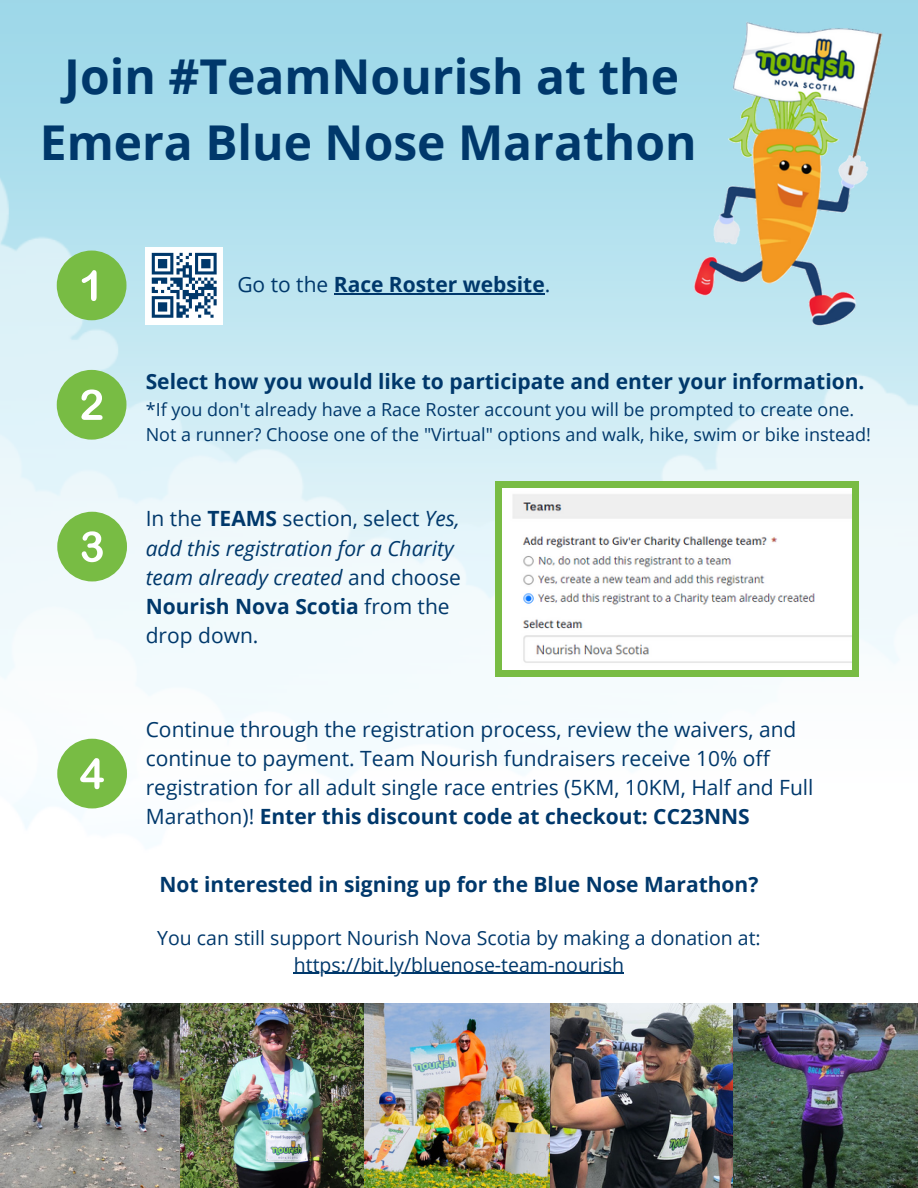
<style>
.page{position:relative;width:918px;height:1188px;background:#fff}
.page>*{position:absolute;margin:0;border:0;box-sizing:border-box;transform-origin:0 0}
.t1{font:700 48px/66.3px "Open Sans";color:#00386b;text-align:center}
.t2{font:21px/29.2px "Open Sans";color:#00386b}
.t3{font:700 21px "Open Sans";color:#00386b}
.t4{font:italic 21px/29.2px "Open Sans";color:#00386b}
.t5{font:19.5px/27px "Open Sans";color:#00386b;text-align:center}
.t6{font:18px/24.8px "Open Sans";color:#00386b}
.s1{font-weight:400}
.s2{font-style:normal}
.s3{font-weight:700;font-style:normal}
.s4{font-weight:700}
</style>
<div class="page">
<img style="left:0;top:0;width:918px;height:1004px">
<img style="left:0;top:1004px;width:181px;height:184px">
<img style="left:181px;top:1004px;width:737px;height:184px">
<img style="left:686px;top:0;width:207px;height:334px">
<div style="left:57px;top:251px;width:70px;height:69px;background:#78bc44;border-radius:50%"></div>
<svg style="left:82px;top:270px;width:15px;height:31px"></svg>
<div style="left:146px;top:247px;width:77px;height:77px;background:#fff"></div>
<svg style="left:152px;top:253px;width:65px;height:65px"></svg>
<div style="left:57px;top:370px;width:70px;height:70px;background:#78bc44;border-radius:50%"></div>
<svg style="left:81px;top:389px;width:22px;height:31px"></svg>
<div style="left:57px;top:512px;width:70px;height:69px;background:#78bc44;border-radius:50%"></div>
<svg style="left:82px;top:531px;width:21px;height:31px"></svg>
<div style="left:57px;top:739px;width:70px;height:69px;background:#78bc44;border-radius:50%"></div>
<svg style="left:80px;top:758px;width:24px;height:31px"></svg>
<div style="left:495px;top:481px;width:364px;height:196px;background:#78bc44"></div>
<img style="left:503px;top:488px;width:348px;height:181px">
<hr style="left:294px;top:973px;width:330px;height:1px;background:#00386b">
<hr style="left:334px;top:293px;width:211px;height:1px;background:#00386b">
<h1 class="t1" style="left:40px;top:42px;width:658px">Join #TeamNourish at the<br>Emera Blue Nose Marathon</h1>
<p class="t3" style="left:237px;top:270px;width:314px"><span class="s1">Go to the</span> Race Roster website<span class="s1">.</span></p>
<p class="t3" style="left:146px;top:367px;width:720px">Select how you would like to participate and enter your information.</p>
<p class="t6" style="left:146px;top:397px;width:727px">*If you don't already have a Race Roster account you will be prompted to create one.<br>Not a runner? Choose one of the "Virtual" options and walk, hike, swim or bike instead!</p>
<p class="t4" style="left:146px;top:504px;width:317px"><span class="s2">In the</span> <span class="s3">TEAMS</span> <span class="s2">section, select</span> Yes, add this registration for a Charity team already created <span class="s2">and choose<br></span><span class="s3">Nourish Nova Scotia</span> <span class="s2">from the drop down.</span></p>
<p class="t2" style="left:146px;top:714px;width:669px">Continue through the registration process, review the waivers, and continue to payment. Team Nourish fundraisers receive 10% off registration for all adult single race entries (5KM, 10KM, Half and Full Marathon)! <span class="s4">Enter this discount code at checkout: CC23NNS</span></p>
<p class="t3" style="left:160px;top:869px;width:600px">Not interested in signing up for the Blue Nose Marathon?</p>
<p class="t5" style="left:157px;top:924px;width:605px">You can still support Nourish Nova Scotia by making a donation at: https://bit.ly/bluenose-team-nourish</p>
</div>
